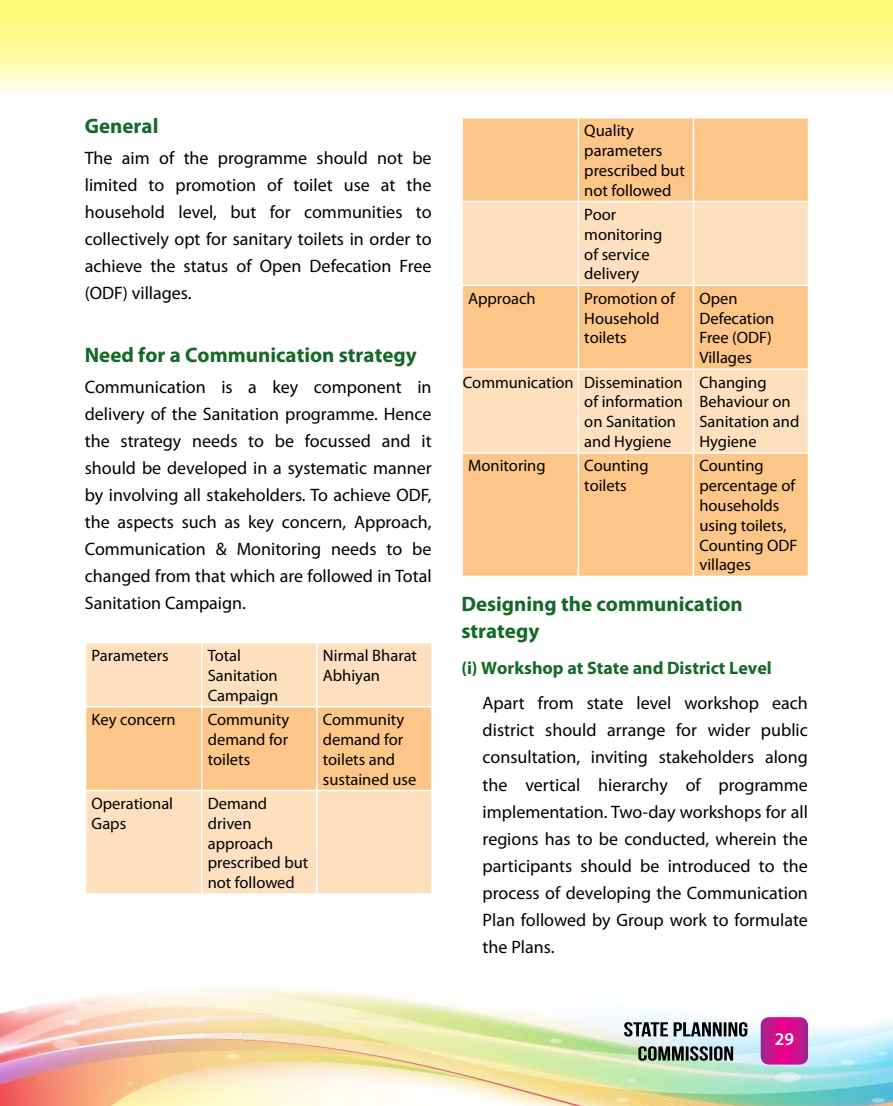
<style>
.page{position:relative;width:893px;height:1106px;background:#fff}
.page>*{position:absolute;margin:0;border:0;box-sizing:border-box;transform-origin:0 0}
.t1{font:700 21px/27px "Myriad Pro";color:#166827}
.t2{font:18px/27px "Myriad Pro";color:#000;text-align:justify}
.t3{font:700 18px "Myriad Pro";color:#166827}
.t4{font:600 18px "Myriad Pro";color:#fff}
.t5{font:16.5px/19.8px "Myriad Pro";color:#000}
</style>
<div class="page">
<img style="left:0;top:988px;width:893px;height:118px">
<svg style="left:638px;top:1046px;width:95px;height:14px"></svg>
<svg style="left:624px;top:1022px;width:123px;height:14px;background:#70777a"></svg>
<svg style="left:761px;top:1017px;width:47px;height:47px;background:#ca128d"></svg>
<svg style="left:0;top:0;width:893px;height:91px;background:#fff99f"></svg>
<div style="left:86px;top:643px;width:345px;height:250px;background:#fee0bf"></div>
<div style="left:86px;top:707px;width:345px;height:82px;background:#fdc689"></div>
<hr style="left:201px;top:643px;width:1px;height:63px;background:#fff">
<hr style="left:316px;top:643px;width:2px;height:63px;background:#fff">
<hr style="left:201px;top:791px;width:1px;height:102px;background:#fff">
<hr style="left:316px;top:791px;width:2px;height:102px;background:#fff">
<hr style="left:85px;top:706px;width:117px;height:1px;background:#fff">
<hr style="left:202px;top:706px;width:115px;height:1px;background:#fff">
<hr style="left:317px;top:706px;width:116px;height:1px;background:#fff">
<hr style="left:201px;top:707px;width:1px;height:82px;background:#fff">
<hr style="left:316px;top:707px;width:2px;height:82px;background:#fff">
<hr style="left:85px;top:789px;width:117px;height:2px;background:#fff">
<hr style="left:202px;top:789px;width:115px;height:2px;background:#fff">
<hr style="left:317px;top:789px;width:116px;height:2px;background:#fff">
<div style="left:463px;top:118px;width:345px;height:457px;background:#fdc689"></div>
<svg style="left:463px;top:202px;width:345px;height:250px;background:#fdd7ad"></svg>
<hr style="left:578px;top:202px;width:1px;height:82px;background:#fff">
<hr style="left:693px;top:202px;width:1px;height:82px;background:#fff">
<hr style="left:578px;top:370px;width:1px;height:82px;background:#fff">
<hr style="left:693px;top:370px;width:1px;height:82px;background:#fff">
<hr style="left:578px;top:118px;width:1px;height:83px;background:#fff">
<hr style="left:693px;top:118px;width:1px;height:83px;background:#fff">
<hr style="left:461px;top:201px;width:117px;height:1px;background:#fff">
<hr style="left:578px;top:201px;width:115px;height:1px;background:#fff">
<hr style="left:693px;top:201px;width:116px;height:1px;background:#fff">
<hr style="left:461px;top:284px;width:117px;height:2px;background:#fff">
<hr style="left:578px;top:284px;width:115px;height:2px;background:#fff">
<hr style="left:693px;top:284px;width:116px;height:2px;background:#fff">
<hr style="left:578px;top:286px;width:1px;height:82px;background:#fff">
<hr style="left:693px;top:286px;width:1px;height:82px;background:#fff">
<hr style="left:461px;top:368px;width:117px;height:2px;background:#fff">
<hr style="left:578px;top:368px;width:115px;height:2px;background:#fff">
<hr style="left:693px;top:368px;width:116px;height:2px;background:#fff">
<hr style="left:461px;top:452px;width:117px;height:2px;background:#fff">
<hr style="left:578px;top:452px;width:115px;height:2px;background:#fff">
<hr style="left:693px;top:452px;width:116px;height:2px;background:#fff">
<hr style="left:578px;top:454px;width:1px;height:121px;background:#fff">
<hr style="left:693px;top:454px;width:1px;height:121px;background:#fff">
<p class="t1" style="left:85px;top:111px;width:75px">General</p>
<p class="t2" style="left:85px;top:144px;width:348px">The aim of the programme should not be limited to promotion of toilet use at the household level, but for communities to collectively opt for sanitary toilets in order to achieve the status of Open Defecation Free (ODF) villages.</p>
<p class="t1" style="left:85px;top:340px;width:333px">Need for a Communication strategy</p>
<p class="t2" style="left:85px;top:373px;width:348px">Communication is a key component in delivery of the Sanitation programme. Hence the strategy needs to be focussed and it should be developed in a systematic manner by involving all stakeholders. To achieve ODF, the aspects such as key concern, Approach, Communication &amp; Monitoring needs to be changed from that which are followed in Total Sanitation Campaign.</p>
<p class="t5" style="left:92px;top:645px;width:79px">Parameters</p>
<p class="t5" style="left:208px;top:645px;width:72px">Total<br>Sanitation<br>Campaign</p>
<p class="t5" style="left:323px;top:645px;width:96px">Nirmal Bharat<br>Abhiyan</p>
<p class="t5" style="left:92px;top:709px;width:86px">Key concern</p>
<p class="t5" style="left:208px;top:709px;width:83px;text-align:justify">Community demand for toilets</p>
<p class="t5" style="left:323px;top:709px;width:95px">Community demand for toilets and sustained use</p>
<p class="t5" style="left:92px;top:793px;width:83px">Operational<br>Gaps</p>
<p class="t5" style="left:208px;top:793px;width:102px">Demand driven approach prescribed but not followed</p>
<p class="t5" style="left:584px;top:120px;width:102px">Quality parameters prescribed but not followed</p>
<p class="t5" style="left:584px;top:204px;width:79px">Poor monitoring of service delivery</p>
<p class="t5" style="left:468px;top:288px;width:69px">Approach</p>
<p class="t5" style="left:584px;top:288px;width:92px">Promotion of<br>Household toilets</p>
<p class="t5" style="left:699px;top:288px;width:77px">Open<br>Defecation<br>Free (ODF)<br>Villages</p>
<p class="t5" style="left:584px;top:372px;width:100px;text-indent:-121px">Communication Dissemination of information on Sanitation and Hygiene</p>
<p class="t5" style="left:699px;top:372px;width:101px">Changing<br>Behaviour on<br>Sanitation and<br>Hygiene</p>
<p class="t5" style="left:468px;top:455px;width:79px">Monitoring</p>
<p class="t5" style="left:584px;top:455px;width:66px">Counting toilets</p>
<p class="t5" style="left:699px;top:455px;width:100px">Counting percentage of households using toilets,<br>Counting ODF villages</p>
<p class="t1" style="left:461px;top:590px;width:283px">Designing the communication strategy</p>
<p class="t3" style="left:461px;top:656px;width:312px">(i) Workshop at State and District Level</p>
<p class="t2" style="left:483px;top:689px;width:327px">Apart from state level workshop each district should arrange for wider public consultation, inviting stakeholders along the vertical hierarchy of programme implementation. Two-day workshops for all regions has to be conducted, wherein the participants should be introduced to the process of developing the Communication Plan followed by Group work to formulate the Plans.</p>
<p class="t4" style="left:775px;top:1028px;width:21px">29</p>
</div>
